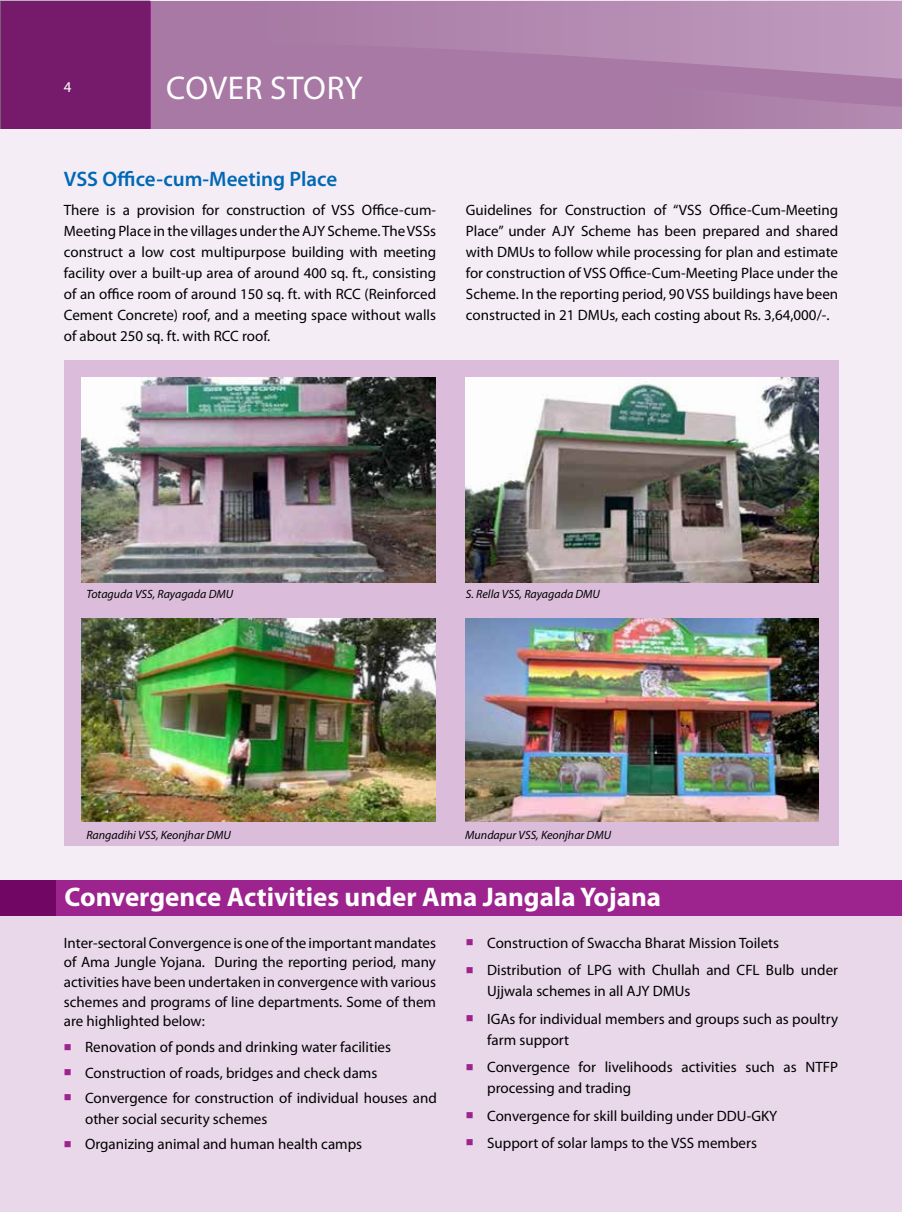
<style>
.page{position:relative;width:902px;height:1212px;background:#fff}
.page>*{position:absolute;margin:0;border:0;box-sizing:border-box;transform-origin:0 0}
.t1{font:33px "Myriad Pro";letter-spacing:.02em;color:#fff}
.t2{font:700 27px "Myriad Pro";color:#fff}
.t3{font:600 21px "Myriad Pro";color:#0068b4}
.t4{font:15px/21px "Myriad Pro";color:#000}
.t5{font:15px "Myriad Pro";color:#fff}
.t6{font:italic 12px "Myriad Pro";color:#000}
.s1{color:#9d248f}
</style>
<div class="page">
<div style="left:0;top:0;width:901px;height:1212px;background:#f4edf6"></div>
<svg style="left:151px;top:0;width:750px;height:2px"></svg>
<svg style="left:134px;top:2px;width:767px;height:127px;fill:#a779a4"></svg>
<div style="left:0;top:0;width:150px;height:128px;background:#761b6b"></div>
<div style="left:64px;top:361px;width:774px;height:485px;background:#dbbddb"></div>
<img style="left:82px;top:377px;width:354px;height:205px">
<img style="left:465px;top:377px;width:353px;height:205px">
<img style="left:82px;top:618px;width:354px;height:203px">
<img style="left:465px;top:618px;width:353px;height:203px">
<div style="left:0;top:898px;width:901px;height:314px;background:#e9d8ea"></div>
<div style="left:55px;top:880px;width:846px;height:36px;background:#9d248f"></div>
<div style="left:0;top:880px;width:55px;height:36px;background:#710665"></div>
<p class="t5" style="left:64px;top:78px;width:9px">4</p>
<h1 class="t1" style="left:166px;top:67px;width:198px">COVER STORY</h1>
<h3 class="t3" style="left:64px;top:165px;width:275px">VSS Office-cum-Meeting Place</h3>
<p class="t4" style="left:64px;top:199px;width:374px;text-align:justify">There is a provision for construction of VSS Office-cum-Meeting Place in the villages under the AJY Scheme. The VSSs construct a low cost multipurpose building with meeting facility over a built-up area of around 400 sq. ft., consisting of an office room of around 150 sq. ft. with RCC (Reinforced Cement Concrete) roof, and a meeting space without walls of about 250 sq. ft. with RCC roof.</p>
<p class="t4" style="left:466px;top:199px;width:374px;text-align:justify">Guidelines for Construction of “VSS Office-Cum-Meeting Place” under AJY Scheme has been prepared and shared with DMUs to follow while processing for plan and estimate for construction of VSS Office-Cum-Meeting Place under the Scheme. In the reporting period, 90 VSS buildings have been constructed in 21 DMUs, each costing about Rs. 3,64,000/-.</p>
<p class="t6" style="left:86px;top:586px;width:148px">Totaguda VSS, Rayagada DMU</p>
<p class="t6" style="left:86px;top:827px;width:146px">Rangadihi VSS, Keonjhar DMU</p>
<p class="t6" style="left:466px;top:586px;width:136px">S. Rella VSS, Rayagada DMU</p>
<p class="t6" style="left:465px;top:827px;width:147px">Mundapur VSS, Keonjhar DMU</p>
<h2 class="t2" style="left:65px;top:882px;width:598px">Convergence Activities under Ama Jangala Yojana</h2>
<p class="t4" style="left:64px;top:933px;width:374px;line-height:19.5px;text-align:justify">Inter-sectoral Convergence is one of the important mandates of Ama Jungle Yojana. During the reporting period, many activities have been undertaken in convergence with various schemes and programs of line departments. Some of them are highlighted below:</p>
<p class="t4" style="left:64px;top:1036px;width:328px"><span class="s1">■</span> Renovation of ponds and drinking water facilities</p>
<p class="t4" style="left:64px;top:1062px;width:315px"><span class="s1">■</span> Construction of roads, bridges and check dams</p>
<p class="t4" style="left:85px;top:1087px;width:353px;text-indent:-21px"><span class="s1">■</span> Convergence for construction of individual houses and other social security schemes</p>
<p class="t4" style="left:64px;top:1133px;width:300px"><span class="s1">■</span> Organizing animal and human health camps</p>
<p class="t4" style="left:466px;top:932px;width:315px"><span class="s1">■</span> Construction of Swaccha Bharat Mission Toilets</p>
<p class="t4" style="left:487px;top:959px;width:352px;text-indent:-21px"><span class="s1">■</span> Distribution of LPG with Chullah and CFL Bulb under<br>Ujjwala schemes in all AJY DMUs</p>
<p class="t4" style="left:487px;top:1008px;width:352px;text-indent:-21px"><span class="s1">■</span> IGAs for individual members and groups such as poultry farm support</p>
<p class="t4" style="left:487px;top:1056px;width:352px;text-indent:-21px"><span class="s1">■</span> Convergence for livelihoods activities such as NTFP processing and trading</p>
<p class="t4" style="left:466px;top:1105px;width:313px"><span class="s1">■</span> Convergence for skill building under DDU-GKY</p>
<p class="t4" style="left:466px;top:1132px;width:292px"><span class="s1">■</span> Support of solar lamps to the VSS members</p>
</div>
